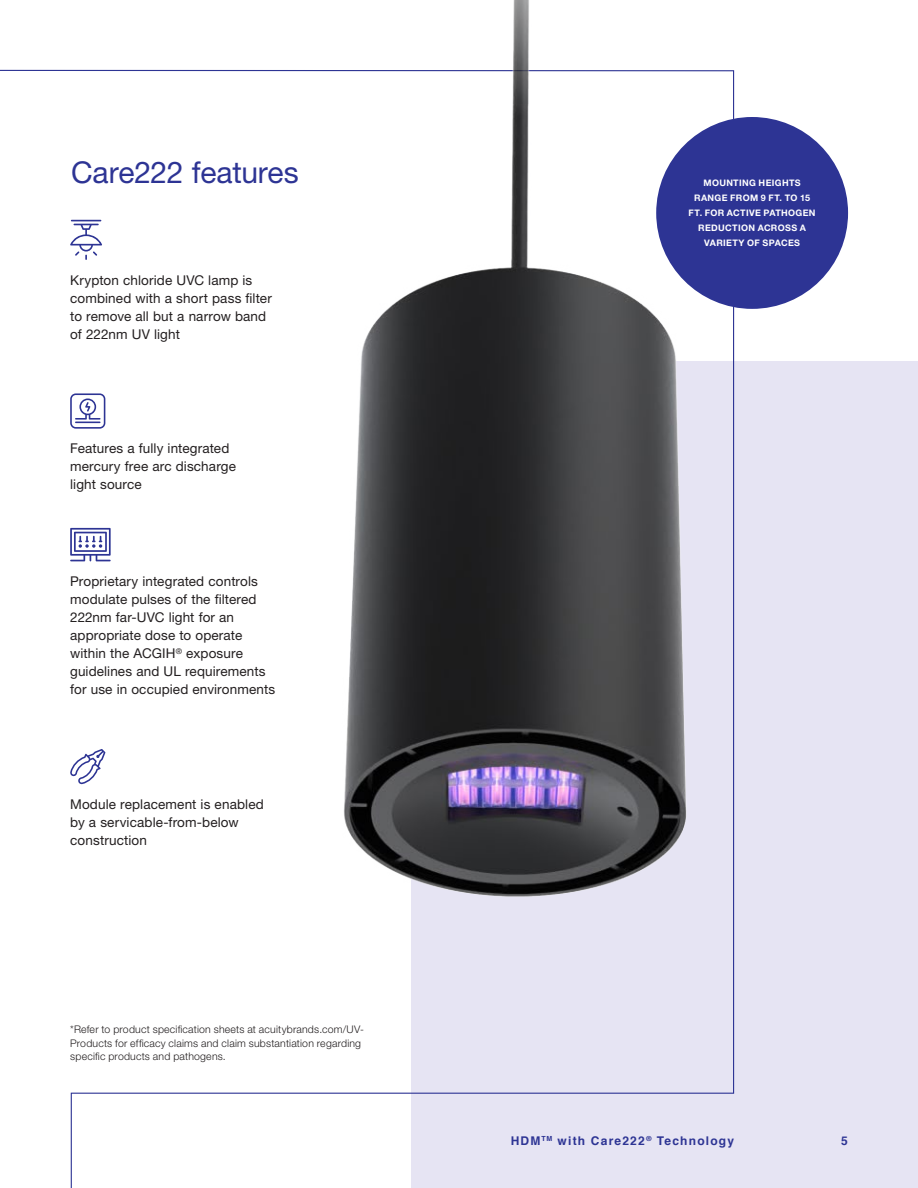
<style>
.page{position:relative;width:918px;height:1188px;background:#fff}
.page>*{position:absolute;margin:0;border:0;box-sizing:border-box;transform-origin:0 0}
.t1{font:30px "Helvetica Neue LT Std";letter-spacing:-.01em;color:#2d3494}
.t2{font:13.5px/18px "Helvetica Neue LT Std";letter-spacing:.01em;color:#231f20}
.t3{font:700 12px "Helvetica";letter-spacing:.1em;color:#2d3494}
.t4{font:300 10.5px/13.5px "Helvetica Neue LT Std";letter-spacing:.02em;color:#231f20}
.t5{font:700 9px/15px "Helvetica Neue LT Std";letter-spacing:.04em;color:#fff;text-align:center}
</style>
<div class="page">
<div style="left:411px;top:362px;width:507px;height:826px;background:#e6e4f3"></div>
<div style="left:656px;top:117px;width:192px;height:192px;background:#2d3494;border-radius:50%"></div>
<img style="left:0;top:0;width:806px;height:1040px">
<h1 class="t1" style="left:71px;top:155px;width:229px">Care222 features</h1>
<p class="t2" style="left:70px;top:271px;width:203px">Krypton chloride UVC lamp is combined with a short pass filter to remove all but a narrow band of 222nm UV light</p>
<p class="t2" style="left:70px;top:439px;width:167px">Features a fully integrated mercury free arc discharge light source</p>
<p class="t2" style="left:70px;top:572px;width:206px">Proprietary integrated controls modulate pulses of the filtered<br>222nm far-UVC light for an appropriate dose to operate within the ACGIH<sup>®</sup> exposure guidelines and UL requirements for use in occupied environments</p>
<p class="t2" style="left:70px;top:795px;width:195px">Module replacement is enabled by a servicable-from-below construction</p>
<p class="t4" style="left:70px;top:1023px;width:295px">*Refer to product specification sheets at acuitybrands.com/UV-<br>Products for efficacy claims and claim substantiation regarding specific products and pathogens.</p>
<p class="t5" style="left:689px;top:175px;width:128px">MOUNTING HEIGHTS<br>RANGE FROM 9 FT. TO 15<br>FT. FOR ACTIVE PATHOGEN<br>REDUCTION ACROSS A<br>VARIETY OF SPACES</p>
<p class="t3" style="left:511px;top:1131px;width:225px">HDM<sup>TM</sup> with Care222<sup>®</sup> Technology</p>
<p class="t3" style="left:841px;top:1131px;width:8px">5</p>
</div>
